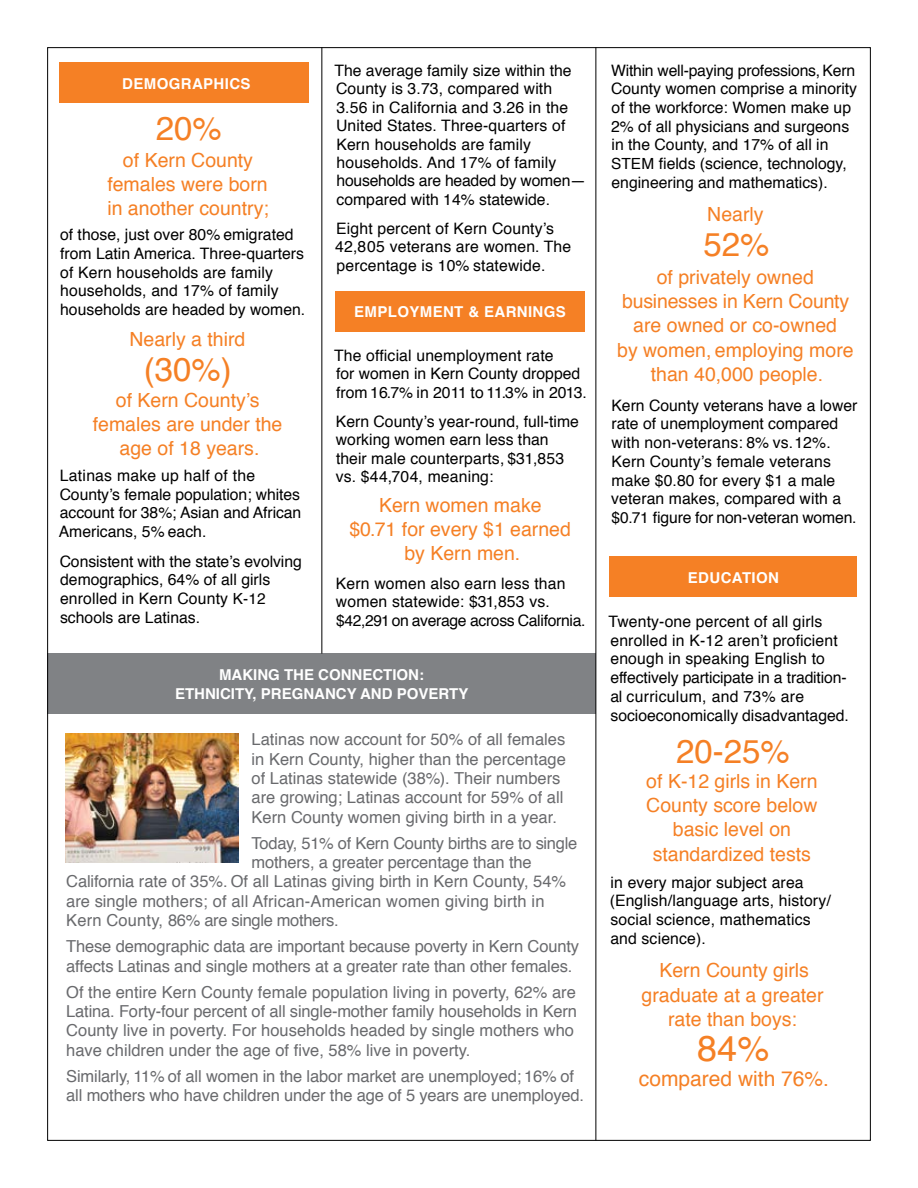
<style>
.page{position:relative;width:918px;height:1188px;background:#fff}
.page>*{position:absolute;margin:0;border:0;box-sizing:border-box;transform-origin:0 0}
.t1{font:36px "Helvetica";color:#f58025}
.t2{font:33px "Helvetica";color:#f58025}
.t3{font:21px "Helvetica";color:#f58025}
.t4{font:19.5px/24.3px "Helvetica";color:#f58025;text-align:center}
.t5{font:16.5px/19.4px "Helvetica";color:#696a6d}
.t6{font:16.5px "Helvetica";letter-spacing:-.02em;color:#696a6d}
.t7{font:15.75px/18.8px "Helvetica";color:#000}
.t8{font:700 15px/18.8px "Helvetica";color:#fff}
.t9{font:700 15px "Helvetica";letter-spacing:.025em;color:#fff}
.s1{font-size:15.3px}
.s2{font-size:15.6px}
</style>
<div class="page">
<div style="left:48px;top:653px;width:548px;height:61px;background:#808285"></div>
<hr style="left:321px;top:47px;width:1px;height:607px;background:#000">
<div style="left:59px;top:63px;width:250px;height:40px;background:#f58025"></div>
<div style="left:610px;top:557px;width:247px;height:40px;background:#f58025"></div>
<div style="left:335px;top:291px;width:250px;height:41px;background:#f58025"></div>
<hr style="left:596px;top:47px;width:1px;height:1093px;background:#000">
<img style="left:65px;top:734px;width:173px;height:128px">
<p class="t9" style="left:122px;top:71px;width:129px">DEMOG RAPHICS</p>
<h2 class="t2" style="left:156px;top:103px;width:68px">20%</h2>
<p class="t4" style="left:107px;top:149px;width:163px">of Kern County females were born in another country;</p>
<p class="t7" style="left:60px;top:226px;width:247px">of those, just over 80% emigrated from Latin America. Three-quarters of Kern households are family households, and 17% of family households are headed by women.</p>
<p class="t4" style="left:130px;top:327px;width:117px">Nearly a third</p>
<h2 class="t2" style="left:144px;top:344px;width:90px">(30%)</h2>
<p class="t4" style="left:93px;top:389px;width:191px">of Kern County’s females are under the age of 18 years.</p>
<p class="t7" style="left:59px;top:466px;width:244px">Latinas make up half of the<br>County’s female population; whites account for 38%; Asian and African<br>Americans, 5% each.</p>
<p class="t7" style="left:60px;top:552px;width:244px">Consistent with the state’s evolving demographics, 64% of all girls enrolled in Kern County <span class="s1">K-12 </span>schools are Latinas.</p>
<p class="t7" style="left:334px;top:62px;width:253px">The average family size within the<br>County is 3.73, compared with<br>3.56 in California and 3.26 in the<br>United States. Three-quarters of<br>Kern households are family households. And 17% of family households are headed by women— compared with 14% statewide.</p>
<p class="t7" style="left:335px;top:220px;width:238px">Eight percent of Kern County’s<br>42,805 veterans are women. The percentage is 10% statewide.</p>
<p class="t9" style="left:354px;top:300px;width:190px">EMPLOYMENT &amp; EARNINGS</p>
<p class="t7" style="left:334px;top:347px;width:254px">The official unemployment rate<br>for women in Kern County dropped from 16.7% in 2011 to 11.3% in 2013.</p>
<p class="t7" style="left:336px;top:413px;width:245px">Kern County’s year-round, full-time working women earn less than their male counterparts, $31,853 vs. $44,704, meaning:</p>
<p class="t4" style="left:349px;top:493px;width:223px">Kern women make<br>$0.71 for every $1 earned by Kern men.</p>
<p class="t7" style="left:336px;top:575px;width:251px">Kern women also earn less than women statewide: $31,853 vs. <span class="s2">$42,291</span> on average across California.</p>
<p class="t8" style="left:175px;top:666px;width:251px;text-indent:44px">MAKING THE CONNECTION:<br>ETHNICITY</p>
<p class="t8" style="left:253px;top:684px;width:197px">, PREGNANCY AND POVERTY</p>
<p class="t5" style="left:252px;top:730px;width:316px">Latinas now account for 50% of all females in Kern County, higher than the percentage of Latinas statewide (38%). Their numbers are growing; Latinas account for 59% of all Kern County women giving birth in a year.</p>
<p class="t6" style="left:252px;top:830px;width:327px">Today, 51% of Kern County births are to single</p>
<p class="t5" style="left:252px;top:853px;width:282px">mothers, a greater percentage than the</p>
<p class="t5" style="left:66px;top:872px;width:501px">California rate of 35%. Of all Latinas giving birth in Kern County, 54%</p>
<p class="t5" style="left:66px;top:892px;width:480px">are single mothers; of all African-American women giving birth in</p>
<p class="t6" style="left:66px;top:908px;width:274px">Kern County, 86% are single mothers.</p>
<p class="t5" style="left:66px;top:937px;width:514px">These demographic data are important because poverty in Kern County affects Latinas and single mothers at a greater rate than other females.</p>
<p class="t5" style="left:66px;top:983px;width:512px">Of the entire Kern County female population living in poverty, 62% are Latina. Forty-four percent of all single-mother family households in Kern County live in poverty. For households headed by single mothers who have children under the age of five, 58% live in poverty.</p>
<p class="t5" style="left:66px;top:1067px;width:519px">Similarly, 11% of all women in the labor market are unemployed; 16% of all mothers who have children under the age of 5 years are unemployed.</p>
<p class="t7" style="left:611px;top:61px;width:247px">Within well-paying professions, Kern County women comprise a minority of the workforce: Women make up 2% of all physicians and surgeons in the County, and 17% of all in <span class="s1">STEM</span> fields (science, technology, engineering and mathematics).</p>
<p class="t4" style="left:707px;top:203px;width:58px">Nearly</p>
<h2 class="t2" style="left:703px;top:219px;width:68px">52%</h2>
<p class="t4" style="left:617px;top:265px;width:238px">of privately owned businesses in Kern County are owned or co-owned<br>by women, employing more than 40,000 people.</p>
<p class="t7" style="left:611px;top:396px;width:248px">Kern County veterans have a lower rate of unemployment compared with non-veterans: 8% vs. 12%.<br>Kern County’s female veterans make $0.80 for every $1 a male veteran makes, compared with a <span class="s2">$0.71</span> figure for non-veteran women.</p>
<p class="t9" style="left:688px;top:565px;width:80px">EDUCATION</p>
<p class="t7" style="left:608px;top:612px;width:242px">Twenty-one percent of all girls enrolled in K-12 aren’t proficient enough in speaking English to effectively participate in a tradition&shy;al curriculum, and 73% are socioeconomically disadvantaged.</p>
<h2 class="t2" style="left:676px;top:726px;width:115px">20-25%</h2>
<p class="t4" style="left:646px;top:769px;width:173px">of K-12 girls in Kern<br>County score below basic level on standardized tests</p>
<p class="t7" style="left:610px;top:873px;width:223px">in every major subject area (English/language arts, history/ social science, mathematics and science).</p>
<p class="t4" style="left:642px;top:959px;width:184px">Kern County girls graduate at a greater rate than boys:</p>
<h1 class="t1" style="left:697px;top:1021px;width:74px">84%</h1>
<h3 class="t3" style="left:639px;top:1062px;width:192px">compared with 76%.</h3>
</div>
